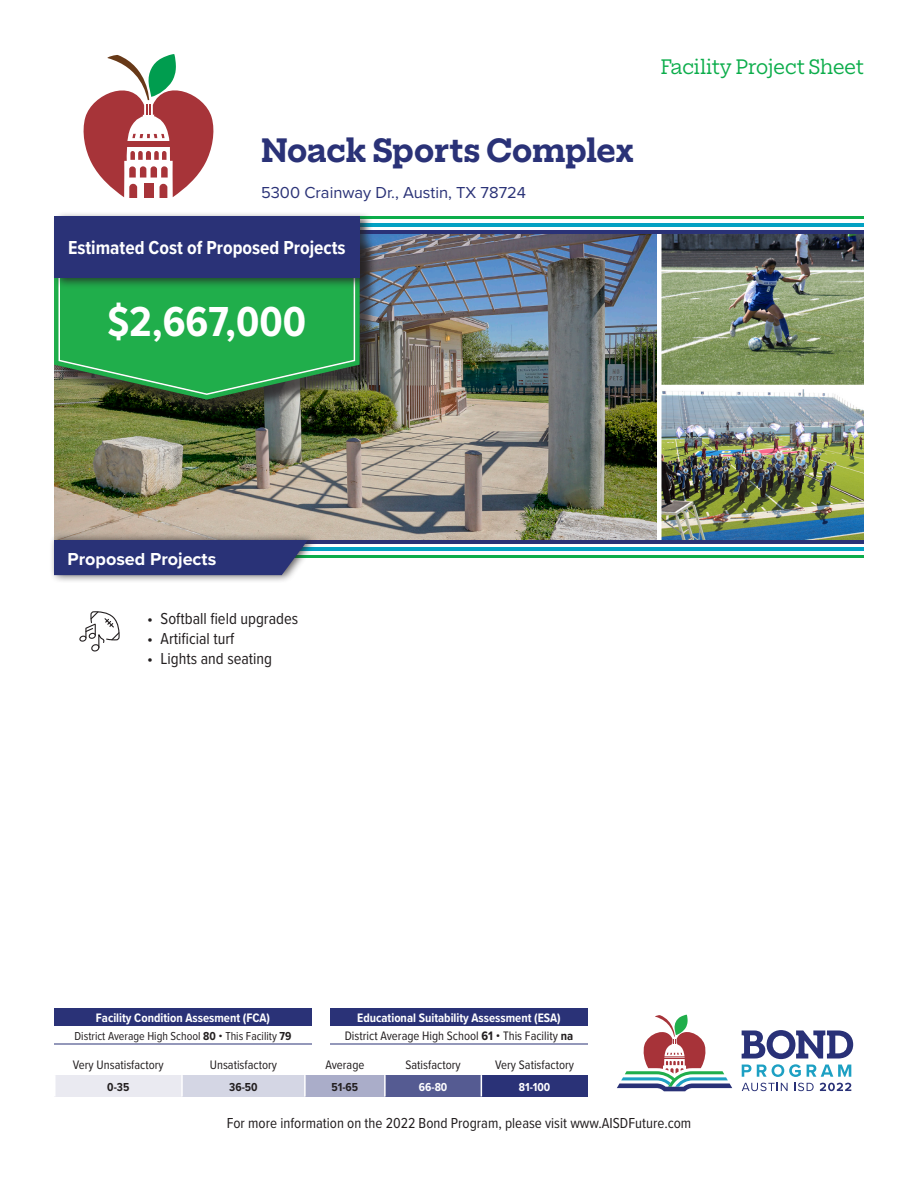
<style>
.page{position:relative;width:918px;height:1188px;background:#fff}
.page>*{position:absolute;margin:0;border:0;box-sizing:border-box;transform-origin:0 0}
.Budget_number{font:700 43.5px "Proxima Nova Cond";color:#fff}
.Facility_Title{font:700 31.5px "Elizeth";letter-spacing:-.01em;color:#2a3277}
.t1{font:700 19.5px "Proxima Nova Cond";color:#fff}
.Facility{font:19.5px "Elizeth";color:#0cad4b}
.Heading_2{font:700 18px "Proxima Nova";color:#fff}
.t2{font:16.5px "Proxima Nova Cond";color:#231f20}
.Address{font:16.5px "Proxima Nova";color:#2a3277}
.Text_Condensed_11_pt{font:15px "Proxima Nova Cond";color:#231f20}
.Text_Condensed_Cente{font:12.75px "Proxima Nova Cond";color:#231f20}
.Table_Title{font:700 12.75px "Proxima Nova Cond";color:#fff}
.ESA_FCA_8pts{font:12px "Proxima Nova Cond";color:#231f20}
.Text_Condensed_Cente-2{font:700 12px "Proxima Nova Cond";color:#231f20}
.Text_Condensed_Cente-3{font:700 12px "Proxima Nova Cond";color:#fff}
.s1{font-weight:700}
</style>
<div class="page">
<img style="left:54px;top:234px;width:810px;height:306px">
<div style="left:657px;top:234px;width:5px;height:306px;background:#fff"></div>
<hr style="left:657px;top:385px;width:207px;height:4px;background:#fff">
<svg style="left:83px;top:54px;width:131px;height:144px"></svg>
<svg style="left:742px;top:1083px;width:46px;height:8px"></svg>
<svg style="left:795px;top:1083px;width:19px;height:8px"></svg>
<svg style="left:820px;top:1083px;width:31px;height:8px"></svg>
<svg style="left:742px;top:1030px;width:111px;height:47px"></svg>
<svg style="left:617px;top:1015px;width:115px;height:76px"></svg>
<hr style="left:318px;top:555px;width:546px;height:3px;background:#0cad4b">
<hr style="left:261px;top:547px;width:603px;height:4px;background:#03a1c3">
<hr style="left:261px;top:540px;width:603px;height:4px;background:#2a3277">
<svg style="left:374px;top:216px;width:490px;height:3px"></svg>
<hr style="left:54px;top:223px;width:810px;height:4px;background:#03a1c3">
<hr style="left:54px;top:230px;width:810px;height:4px;background:#2a3277">
<hr style="left:54px;top:1044px;width:258px;height:1px;background:#2a3277">
<hr style="left:330px;top:1044px;width:258px;height:1px;background:#2a3277">
<div style="left:56px;top:237px;width:322px;height:181px;background:#231f20;opacity:.75"></div>
<svg style="left:54px;top:289px;width:306px;height:111px;background:#45723e"></svg>
<svg style="left:59px;top:289px;width:296px;height:106px;background:#2aa44c"></svg>
<div style="left:49px;top:532px;width:269px;height:52px;background:#231f20;opacity:.75"></div>
<div style="left:54px;top:540px;width:254px;height:35px;background:#293277"></div>
<div style="left:52px;top:211px;width:322px;height:78px;background:#231f20;opacity:.75"></div>
<div style="left:54px;top:216px;width:306px;height:62px;background:#2a3277"></div>
<svg style="left:79px;top:611px;width:41px;height:41px"></svg>
<div style="left:54px;top:1008px;width:258px;height:18px;background:#2a3277"></div>
<div style="left:330px;top:1008px;width:258px;height:18px;background:#2a3277"></div>
<div style="left:55px;top:1075px;width:127px;height:22px;background:#eaeaf1"></div>
<div style="left:182px;top:1075px;width:123px;height:22px;background:#d4d6e4"></div>
<div style="left:305px;top:1075px;width:80px;height:22px;background:#aaadc9"></div>
<div style="left:385px;top:1075px;width:96px;height:22px;background:#555b92"></div>
<div style="left:481px;top:1075px;width:107px;height:22px;background:#2a3277"></div>
<hr style="left:384px;top:1075px;width:2px;height:22px;background:#fff">
<svg style="left:481px;top:1075px;width:1px;height:22px"></svg>
<hr style="left:304px;top:1075px;width:2px;height:22px;background:#fff">
<hr style="left:54px;top:1075px;width:2px;height:22px;background:#fff">
<hr style="left:181px;top:1075px;width:2px;height:22px;background:#fff">
<h1 class="Facility_Title" style="left:261px;top:127px;width:375px">Noack Sports Complex</h1>
<p class="Address" style="left:261px;top:180px;width:267px">5300 Crainway Dr., Austin, TX 78724</p>
<h2 class="t1" style="left:68px;top:234px;width:279px">Estimated Cost of Proposed Projects</h2>
<p class="Budget_number" style="left:107px;top:289px;width:200px">$2,667,000</p>
<p class="Facility" style="left:661px;top:53px;width:205px">Facility Project Sheet</p>
<h3 class="Heading_2" style="left:68px;top:545px;width:150px">Proposed Projects</h3>
<p class="t2" style="left:147px;top:607px;width:153px">• Softball field upgrades</p>
<p class="t2" style="left:147px;top:626px;width:89px">• Artificial turf</p>
<p class="t2" style="left:147px;top:646px;width:127px">• Lights and seating</p>
<h3 class="Table_Title" style="left:96px;top:1008px;width:176px">Facility Condition Assesment (FCA)</h3>
<p class="ESA_FCA_8pts" style="left:75px;top:1027px;width:218px">District Average High School <span class="s1">80</span> • This Facility <span class="s1">79</span></p>
<h3 class="Table_Title" style="left:357px;top:1008px;width:205px">Educational Suitability Assessment (ESA)</h3>
<p class="Text_Condensed_Cente" style="left:345px;top:1026px;width:230px">District Average High School <span class="s1">61</span> • This Facility <span class="s1">na</span></p>
<p class="Text_Condensed_Cente" style="left:73px;top:1055px;width:92px">Very Unsatisfactory</p>
<p class="Text_Condensed_Cente" style="left:210px;top:1055px;width:69px">Unsatisfactory</p>
<p class="Text_Condensed_Cente" style="left:325px;top:1055px;width:41px">Average</p>
<p class="Text_Condensed_Cente" style="left:406px;top:1055px;width:57px">Satisfactory</p>
<p class="Text_Condensed_Cente" style="left:495px;top:1055px;width:80px">Very Satisfactory</p>
<p class="Text_Condensed_Cente-2" style="left:107px;top:1078px;width:24px">0-35</p>
<p class="Text_Condensed_Cente-2" style="left:229px;top:1078px;width:30px">36-50</p>
<p class="Text_Condensed_Cente-2" style="left:332px;top:1078px;width:28px">51-65</p>
<p class="Text_Condensed_Cente-3" style="left:419px;top:1078px;width:30px">66-80</p>
<p class="Text_Condensed_Cente-3" style="left:519px;top:1078px;width:33px">81-100</p>
<p class="Text_Condensed_11_pt" style="left:227px;top:1112px;width:466px">For more information on the 2022 Bond Program, please visit www.AISDFuture.com</p>
</div>
